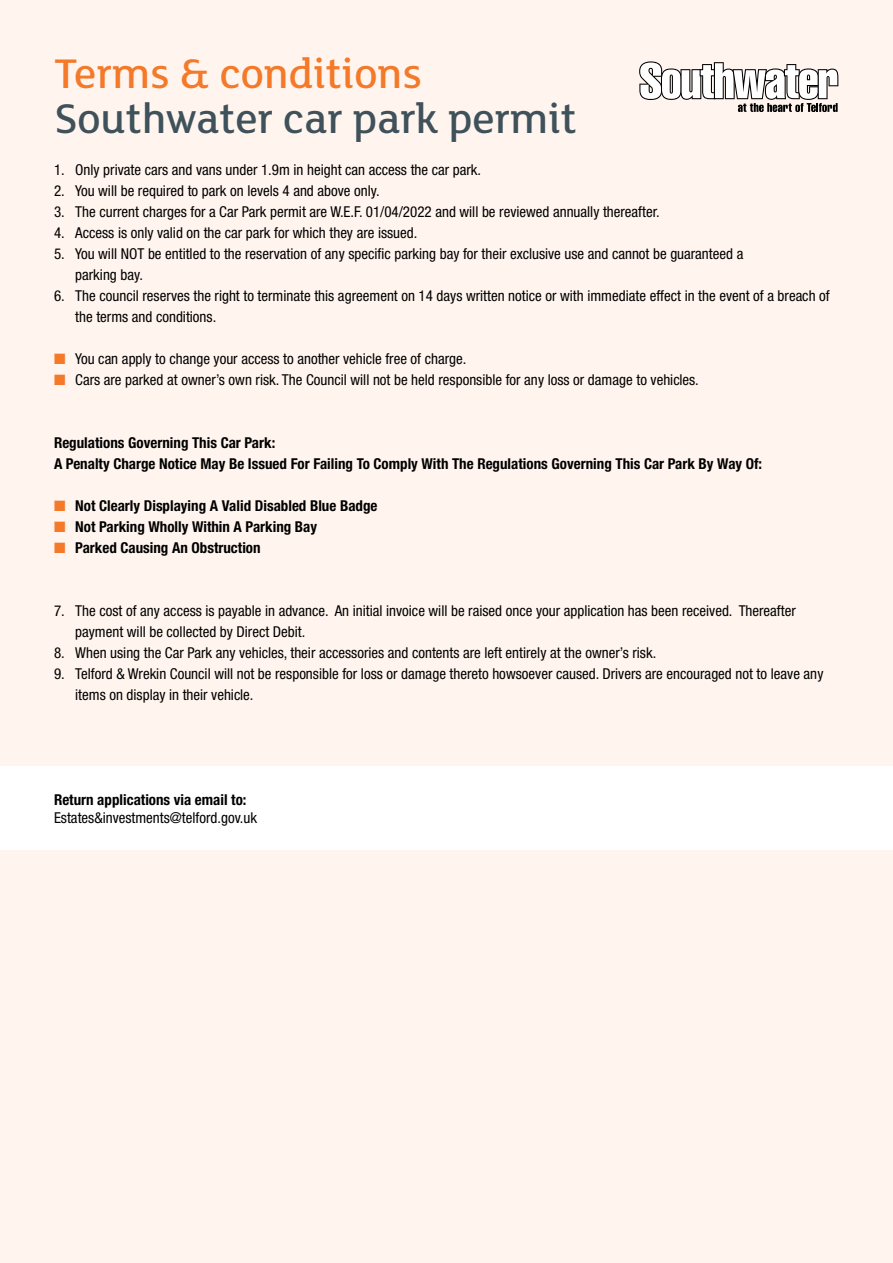
<style>
.page{position:relative;width:893px;height:1263px;background:#fff}
.page>*{position:absolute;margin:0;border:0;box-sizing:border-box;transform-origin:0 0}
.t1{font:500 45px "FS Lola";color:#3f515a}
.t2{font:500 45px "FS Lola";color:#f47929}
.t3{font:condensed 15px/21px "Helvetica Neue LT Std";color:#000}
.t4{font:700 condensed 15px "Helvetica Neue LT Std";color:#000}
.s1{color:#f47929}
</style>
<div class="page">
<div style="left:0;top:850px;width:893px;height:413px;background:#fff5ee"></div>
<div style="left:0;top:0;width:893px;height:765px;background:#fff5ee"></div>
<svg style="left:639px;top:61px;width:199px;height:51px"></svg>
<p class="t2" style="left:54px;top:44px;width:369px">Terms &amp; conditions</p>
<p class="t1" style="left:54px;top:89px;width:524px">Southwater car park permit</p>
<p class="t3" style="left:54px;top:159px;width:429px">1. Only private cars and vans under 1.9m in height can access the car park.</p>
<p class="t3" style="left:54px;top:180px;width:327px">2. You will be required to park on levels 4 and above only.</p>
<p class="t3" style="left:54px;top:201px;width:607px">3. The current charges for a Car Park permit are W.E.F. 01/04/2022 and will be reviewed annually thereafter.</p>
<p class="t3" style="left:54px;top:222px;width:365px">4. Access is only valid on the car park for which they are issued.</p>
<p class="t3" style="left:75px;top:243px;width:670px;text-indent:-21px">5. You will NOT be entitled to the reservation of any specific parking bay for their exclusive use and cannot be guaranteed a parking bay.</p>
<p class="t3" style="left:75px;top:285px;width:756px;text-indent:-21px">6. The council reserves the right to terminate this agreement on 14 days written notice or with immediate effect in the event of a breach of the terms and conditions.</p>
<p class="t3" style="left:54px;top:348px;width:414px"><span class="s1">■</span> You can apply to change your access to another vehicle free of charge.</p>
<p class="t3" style="left:54px;top:369px;width:646px"><span class="s1">■</span> Cars are parked at owner’s own risk. The Council will not be held responsible for any loss or damage to vehicles.</p>
<p class="t4" style="left:54px;top:433px;width:223px">Regulations Governing This Car Park:</p>
<p class="t4" style="left:54px;top:454px;width:710px">A Penalty Charge Notice May Be Issued For Failing To Comply With The Regulations Governing This Car Park By Way Of:</p>
<p class="t4" style="left:54px;top:496px;width:325px"><span class="s1">■</span> Not Clearly Displaying A Valid Disabled Blue Badge</p>
<p class="t4" style="left:54px;top:517px;width:265px"><span class="s1">■</span> Not Parking Wholly Within A Parking Bay</p>
<p class="t4" style="left:54px;top:538px;width:208px"><span class="s1">■</span> Parked Causing An Obstruction</p>
<p class="t3" style="left:75px;top:600px;width:722px;text-indent:-21px">7. The cost of any access is payable in advance. An initial invoice will be raised once your application has been received. Thereafter payment will be collected by Direct Debit.</p>
<p class="t3" style="left:54px;top:642px;width:604px">8. When using the Car Park any vehicles, their accessories and contents are left entirely at the owner’s risk.</p>
<p class="t3" style="left:75px;top:663px;width:750px;text-indent:-21px">9. Telford &amp; Wrekin Council will not be responsible for loss or damage thereto howsoever caused. Drivers are encouraged not to leave any items on display in their vehicle.</p>
<p class="t4" style="left:54px;top:790px;width:194px">Return applications via email to:</p>
<p class="t3" style="left:54px;top:807px;width:205px">Estates&amp;investments@telford.gov.uk</p>
</div>
